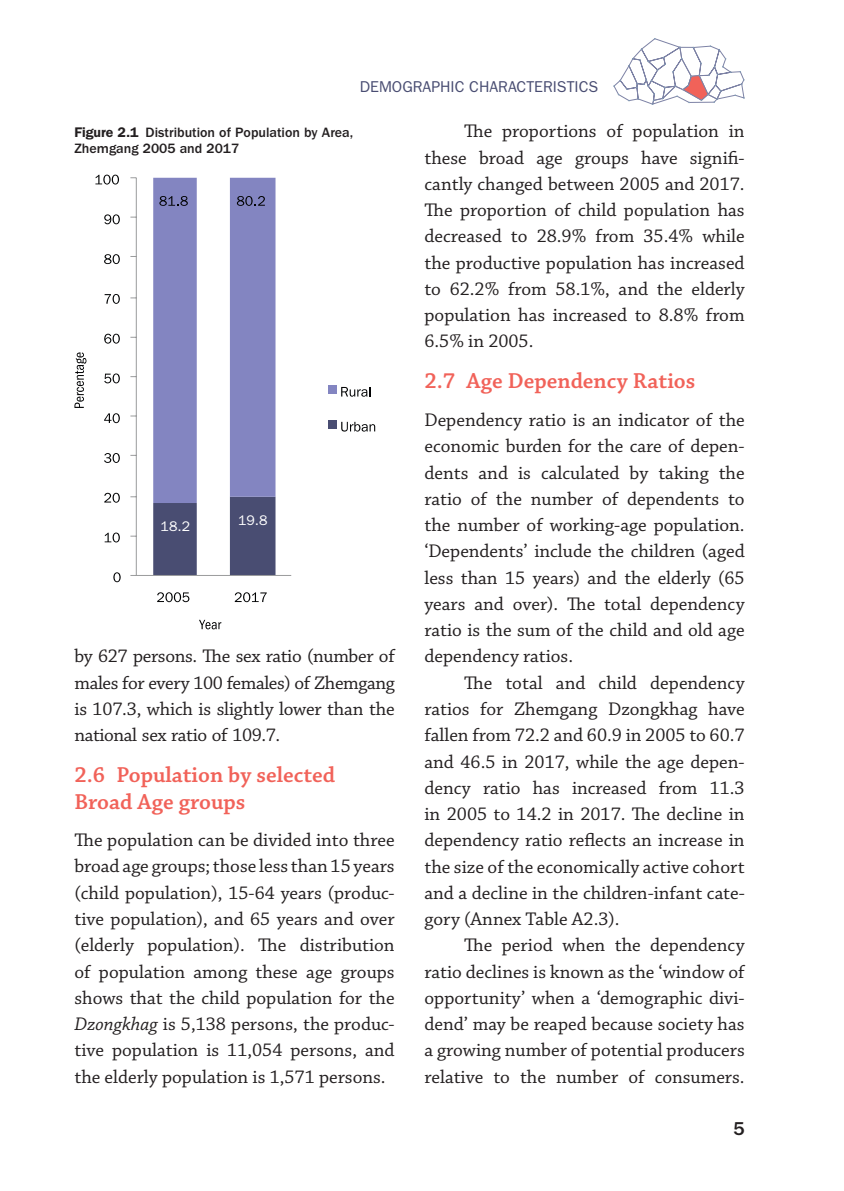
<style>
.page{position:relative;width:844px;height:1191px;background:#fff}
.page>*{position:absolute;margin:0;border:0;box-sizing:border-box;transform-origin:0 0}
.t1{font:600 22.75px/26.2px "Chaparral Pro";color:#f16259}
.t2{font:19.25px/26.2px "Chaparral Pro";color:#231f20;text-align:justify}
.t3{font:500 19.25px "ITC Franklin Gothic Std";color:#231f20}
.t4{font:15.75px "ITC Franklin Gothic Std";color:#494d72}
.t5{font:500 14px/15.8px "ITC Franklin Gothic Std";color:#231f20}
.t6{font:14px "ITC Franklin Gothic Std";color:#fff}
.s1{font-weight:600}
.s2{font-style:italic}
</style>
<div class="page">
<svg style="left:613px;top:38px;width:131px;height:67px"></svg>
<hr style="left:136px;top:178px;width:1px;height:397px;background:#9a9b9c">
<hr style="left:136px;top:575px;width:155px;height:1px;background:#9a9b9c">
<svg style="left:153px;top:178px;width:122px;height:397px"></svg>
<svg style="left:113px;top:572px;width:8px;height:10px"></svg>
<svg style="left:105px;top:532px;width:15px;height:10px"></svg>
<svg style="left:104px;top:493px;width:16px;height:10px"></svg>
<svg style="left:104px;top:453px;width:16px;height:10px"></svg>
<svg style="left:104px;top:413px;width:16px;height:10px"></svg>
<svg style="left:104px;top:373px;width:16px;height:10px"></svg>
<svg style="left:104px;top:334px;width:16px;height:9px"></svg>
<svg style="left:104px;top:294px;width:16px;height:10px"></svg>
<svg style="left:104px;top:254px;width:16px;height:10px"></svg>
<svg style="left:104px;top:214px;width:16px;height:10px"></svg>
<svg style="left:95px;top:175px;width:24px;height:9px"></svg>
<svg style="left:157px;top:592px;width:32px;height:10px"></svg>
<svg style="left:235px;top:592px;width:32px;height:10px"></svg>
<svg style="left:74px;top:352px;width:12px;height:56px"></svg>
<svg style="left:199px;top:620px;width:22px;height:9px"></svg>
<div style="left:328px;top:385px;width:9px;height:8px;background:#8385c1"></div>
<svg style="left:341px;top:387px;width:29px;height:10px"></svg>
<div style="left:328px;top:420px;width:9px;height:8px;background:#494d72"></div>
<svg style="left:341px;top:422px;width:34px;height:9px"></svg>
<p class="t4" style="left:360px;top:77px;width:240px">DEMOGRAPHIC CHARACTERISTICS</p>
<p class="t5" style="left:74px;top:125px;width:280px"><span class="s1">Figure 2.1</span> Distribution of Population by Area,<br>Zhemgang 2005 and 2017</p>
<p class="t6" style="left:161px;top:518px;width:31px">18.2</p>
<p class="t6" style="left:238px;top:512px;width:31px">19.8</p>
<p class="t2" style="left:74px;top:644px;width:322px">by 627 persons. The sex ratio (number of males for every 100 females) of Zhemgang is 107.3, which is slightly lower than the national sex ratio of 109.7.</p>
<p class="t1" style="left:74px;top:762px;width:262px">2.6 Population by selected<br>Broad Age groups</p>
<p class="t2" style="left:74px;top:827px;width:321px">The population can be divided into three broad age groups; those less than 15 years (child population), 15-64 years (produc&shy;tive population), and 65 years and over (elderly population). The distribution of population among these age groups shows that the child population for the <span class="s2">Dzongkhag</span> is 5,138 persons, the produc&shy;tive population is 11,054 persons, and the elderly population is 1,571 persons.</p>
<p class="t2" style="left:424px;top:119px;width:321px;text-indent:40px">The proportions of population in these broad age groups have signifi&shy;cantly changed between 2005 and 2017.<br>The proportion of child population has decreased to 28.9% from 35.4% while the productive population has increased to 62.2% from 58.1%, and the elderly population has increased to 8.8% from 6.5% in 2005.</p>
<p class="t1" style="left:424px;top:369px;width:272px">2.7 Age Dependency Ratios</p>
<p class="t2" style="left:424px;top:407px;width:321px">Dependency ratio is an indicator of the</p>
<p class="t2" style="left:424px;top:434px;width:321px">economic burden for the care of depen-</p>
<p class="t2" style="left:424px;top:460px;width:321px">dents and is calculated by taking the</p>
<p class="t2" style="left:424px;top:486px;width:321px">ratio of the number of dependents to</p>
<p class="t2" style="left:424px;top:512px;width:321px">the number of working-age population.</p>
<p class="t2" style="left:424px;top:539px;width:321px">‘Dependents’ include the children (aged</p>
<p class="t2" style="left:424px;top:565px;width:322px">less than 15 years) and the elderly (65</p>
<p class="t2" style="left:424px;top:591px;width:321px">years and over). The total dependency</p>
<p class="t2" style="left:424px;top:617px;width:321px">ratio is the sum of the child and old age</p>
<p class="t2" style="left:424px;top:644px;width:150px">dependency ratios.</p>
<p class="t2" style="left:464px;top:670px;width:282px">The total and child dependency</p>
<p class="t2" style="left:424px;top:696px;width:321px">ratios for Zhemgang Dzongkhag have</p>
<p class="t2" style="left:424px;top:723px;width:321px">fallen from 72.2 and 60.9 in 2005 to 60.7</p>
<p class="t2" style="left:424px;top:749px;width:321px">and 46.5 in 2017, while the age depen-</p>
<p class="t2" style="left:424px;top:775px;width:321px">dency ratio has increased from 11.3</p>
<p class="t2" style="left:424px;top:801px;width:321px">in 2005 to 14.2 in 2017. The decline in</p>
<p class="t2" style="left:424px;top:828px;width:321px">dependency ratio reflects an increase in</p>
<p class="t2" style="left:424px;top:854px;width:322px">the size of the economically active cohort</p>
<p class="t2" style="left:424px;top:880px;width:321px">and a decline in the children-infant cate-</p>
<p class="t2" style="left:424px;top:906px;width:196px">gory (Annex Table A2.3).</p>
<p class="t2" style="left:464px;top:933px;width:282px">The period when the dependency</p>
<p class="t2" style="left:424px;top:959px;width:321px">ratio declines is known as the ‘window of</p>
<p class="t2" style="left:424px;top:985px;width:321px">opportunity’ when a ‘demographic divi-</p>
<p class="t2" style="left:424px;top:1011px;width:321px">dend’ may be reaped because society has</p>
<p class="t2" style="left:424px;top:1038px;width:321px">a growing number of potential producers</p>
<p class="t2" style="left:424px;top:1064px;width:321px">relative to the number of consumers.</p>
<p class="t3" style="left:733px;top:1117px;width:13px">5</p>
</div>
